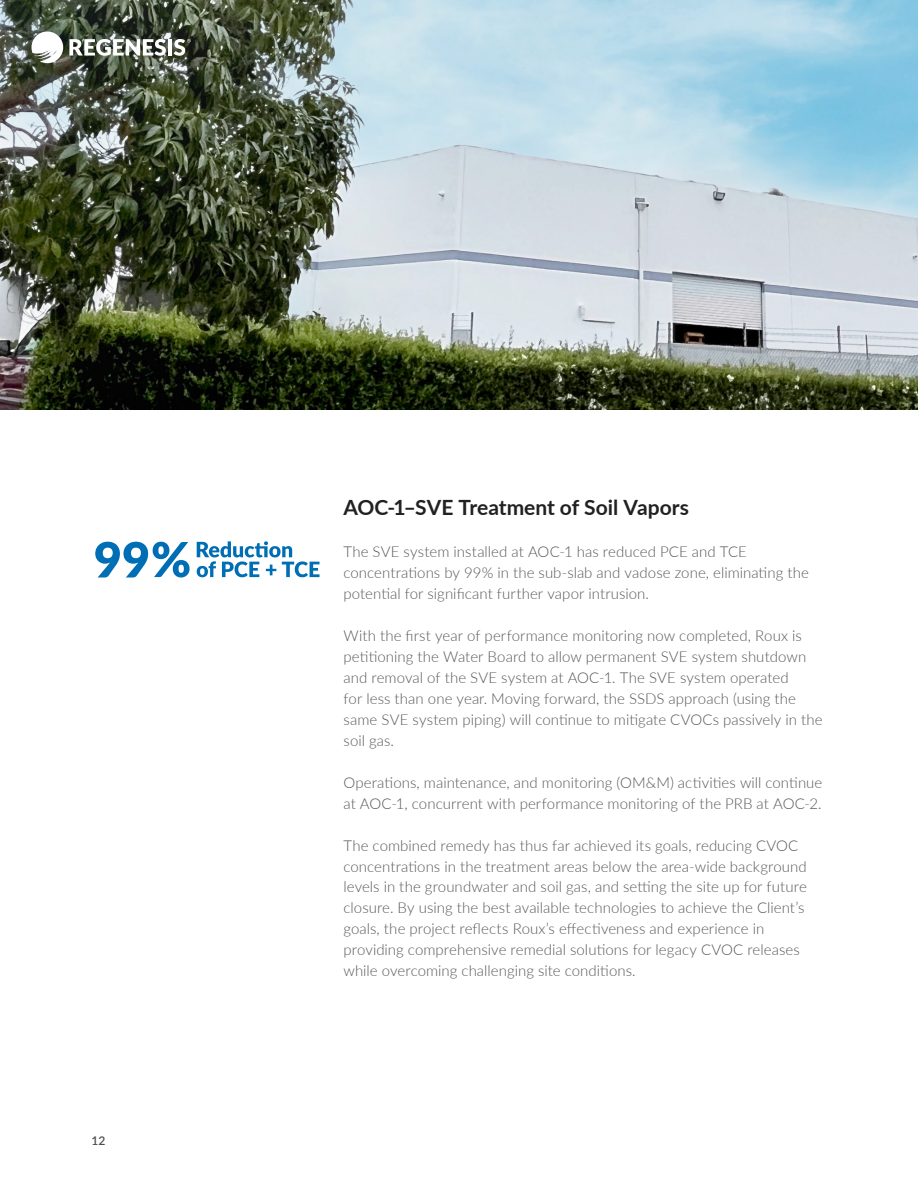
<style>
.page{position:relative;width:918px;height:1188px;background:#fff}
.page>*{position:absolute;margin:0;border:0;box-sizing:border-box;transform-origin:0 0}
.t1{font:700 21px "Lato";color:#212121}
.t2{font:300 15px/21px "Lato";letter-spacing:.005em;color:#585858}
.t3{font:600 12px "Lato";color:#4e4e4e}
</style>
<div class="page">
<img style="left:0;top:0;width:918px;height:410px">
<svg style="left:197px;top:541px;width:123px;height:36px"></svg>
<svg style="left:95px;top:542px;width:95px;height:36px"></svg>
<svg style="left:32px;top:32px;width:31px;height:31px"></svg>
<svg style="left:69px;top:39px;width:97px;height:17px"></svg>
<hr style="left:168px;top:39px;width:4px;height:17px;background:#fff">
<svg style="left:174px;top:39px;width:17px;height:17px"></svg>
<p class="t3" style="left:92px;top:1131px;width:15px">12</p>
<h1 class="t1" style="left:344px;top:491px;width:347px">AOC‑1–SVE Treatment of Soil Vapors</h1>
<p class="t2" style="left:344px;top:540px;width:467px">The SVE system installed at AOC‑1 has reduced PCE and TCE concentrations by 99% in the sub‑slab and vadose zone, eliminating the potential for significant further vapor intrusion.</p>
<p class="t2" style="left:344px;top:624px;width:481px">With the first year of performance monitoring now completed, Roux is petitioning the Water Board to allow permanent SVE system shutdown and removal of the SVE system at AOC‑1. The SVE system operated<br>for less than one year. Moving forward, the SSDS approach (using the same SVE system piping) will continue to mitigate CVOCs passively in the soil gas.</p>
<p class="t2" style="left:344px;top:771px;width:480px">Operations, maintenance, and monitoring (OM&amp;M) activities will continue at AOC‑1, concurrent with performance monitoring of the PRB at AOC‑2.</p>
<p class="t2" style="left:344px;top:834px;width:465px">The combined remedy has thus far achieved its goals, reducing CVOC concentrations in the treatment areas below the area-wide background levels in the groundwater and soil gas, and setting the site up for future closure. By using the best available technologies to achieve the Client’s goals, the project reflects Roux’s effectiveness and experience in providing comprehensive remedial solutions for legacy CVOC releases while overcoming challenging site conditions.</p>
</div>
